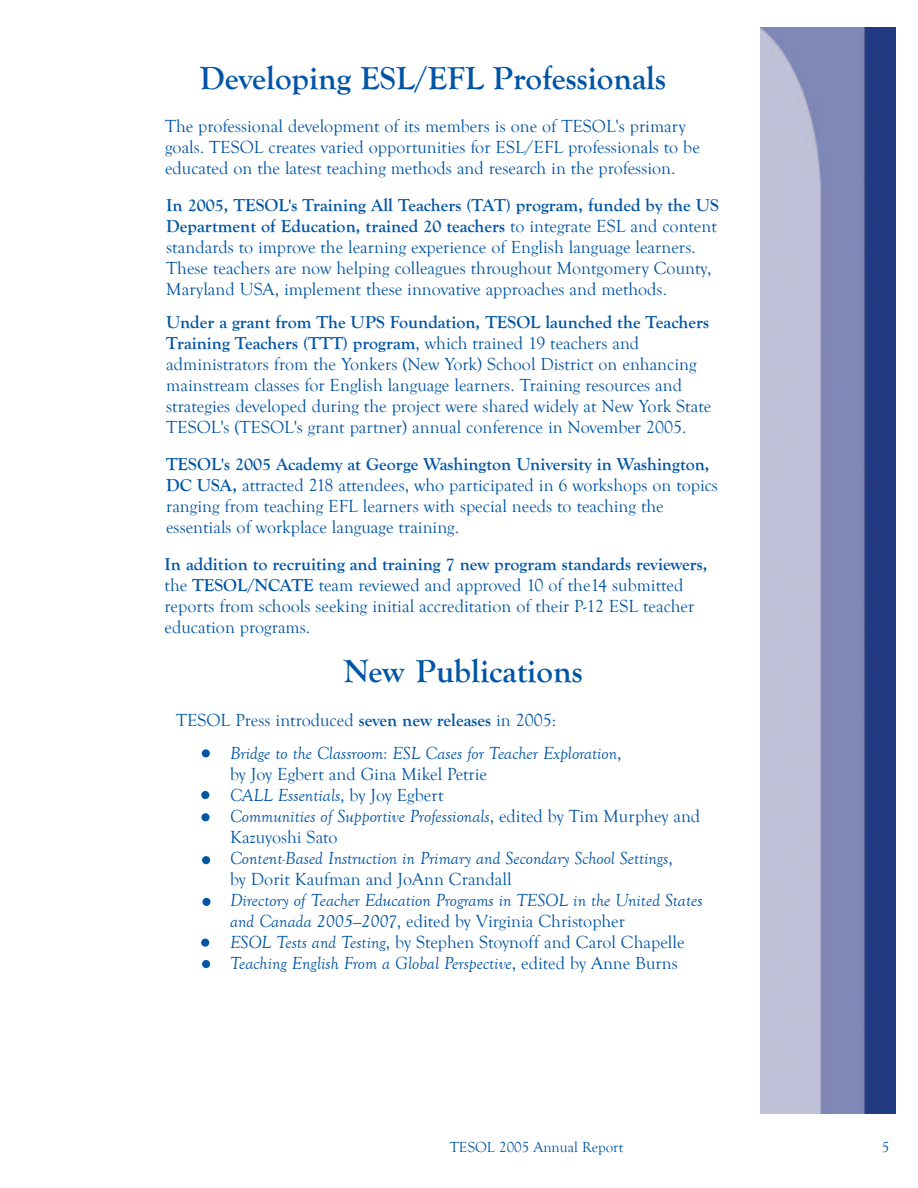
<style>
.page{position:relative;width:918px;height:1188px;background:#fff}
.page>*{position:absolute;margin:0;border:0;box-sizing:border-box;transform-origin:0 0}
.t1{font:700 33px "Goudy Old Style T";color:#0155a5}
.t2{font:18px/21px "Goudy Old Style T";color:#0155a5}
.t3{font:italic 18px/21px "Goudy Old Style T";color:#0155a5}
.t4{font:15px "Goudy Old Style T";color:#0155a5}
.s1{font-weight:700}
.s2{font-style:normal}
.s3{font-weight:700;font-style:normal}
</style>
<div class="page">
<img style="left:760px;top:27px;width:135px;height:1087px">
<div style="left:202px;top:749px;width:8px;height:8px;background:#0155a5;border-radius:50%"></div>
<div style="left:201px;top:791px;width:8px;height:8px;background:#0155a5;border-radius:50%"></div>
<div style="left:201px;top:813px;width:9px;height:8px;background:#0155a5;border-radius:50%"></div>
<div style="left:202px;top:856px;width:8px;height:8px;background:#0155a5;border-radius:50%"></div>
<div style="left:202px;top:960px;width:8px;height:8px;background:#0155a5;border-radius:50%"></div>
<div style="left:202px;top:898px;width:9px;height:8px;background:#0155a5;border-radius:50%"></div>
<div style="left:201px;top:939px;width:8px;height:8px;background:#0155a5;border-radius:50%"></div>
<h1 class="t1" style="left:200px;top:60px;width:468px">Developing ESL/EFL Professionals</h1>
<p class="t2" style="left:165px;top:116px;width:536px">The professional development of its members is one of TESOL's primary goals. TESOL creates varied opportunities for ESL/EFL professionals to be educated on the latest teaching methods and research in the profession.</p>
<p class="t2" style="left:166px;top:194px;width:554px"><span class="s1">In 2005, TESOL's Training All Teachers (TAT) program, funded by the US Department of Education, trained 20 teachers</span> to integrate ESL and content standards to improve the learning experience of English language learners.<br>These teachers are now helping colleagues throughout Montgomery County, Maryland USA, implement these innovative approaches and methods.</p>
<p class="t2" style="left:166px;top:312px;width:547px"><span class="s1">Under a grant from The UPS Foundation, TESOL launched the Teachers Training Teachers (TTT) program</span>, which trained 19 teachers and administrators from the Yonkers (New York) School District on enhancing mainstream classes for English language learners. Training resources and strategies developed during the project were shared widely at New York State TESOL's (TESOL's grant partner) annual conference in November 2005.</p>
<p class="t2" style="left:166px;top:454px;width:554px"><span class="s1">TESOL's 2005 Academy at George Washington University in Washington, DC USA,</span> attracted 218 attendees, who participated in 6 workshops on topics ranging from teaching EFL learners with special needs to teaching the essentials of workplace language training.</p>
<p class="t2" style="left:165px;top:554px;width:545px"><span class="s1">In addition to recruiting and training 7 new program standards reviewers, </span>the <span class="s1">TESOL/NCATE</span> team reviewed and approved 10 of the14 submitted reports from schools seeking initial accreditation of their P-12 ESL teacher education programs.</p>
<h1 class="t1" style="left:344px;top:653px;width:240px">New Publications</h1>
<p class="t3" style="left:230px;top:704px;width:393px;line-height:33px;text-indent:-54px"><span class="s2">TESOL Press introduced</span> <span class="s3">seven new releases</span> <span class="s2">in 2005:<br></span>Bridge to the Classroom: ESL Cases for Teacher Exploration<span class="s2">,</span></p>
<p class="t3" style="left:230px;top:764px;width:472px"><span class="s2">by Joy Egbert and Gina Mikel Petrie<br></span>CALL Essentials<span class="s2">, by Joy Egbert<br></span>Communities of Supportive Professionals<span class="s2">, edited by Tim Murphey and Kazuyoshi Sato<br></span>Content-Based Instruction in Primary and Secondary School Settings<span class="s2">,<br>by Dorit Kaufman and JoAnn Crandall</span></p>
<p class="t3" style="left:230px;top:890px;width:474px">Directory of Teacher Education Programs in TESOL in the United States and Canada 2005—2007<span class="s2">, edited by Virginia Christopher<br></span>ESOL Tests and Testing<span class="s2">, by Stephen Stoynoff and Carol Chapelle </span>Teaching English From a Global Perspective<span class="s2">, edited by Anne Burns</span></p>
<p class="t4" style="left:450px;top:1139px;width:175px">TESOL 2005 Annual Report</p>
<p class="t4" style="left:882px;top:1139px;width:9px">5</p>
</div>
